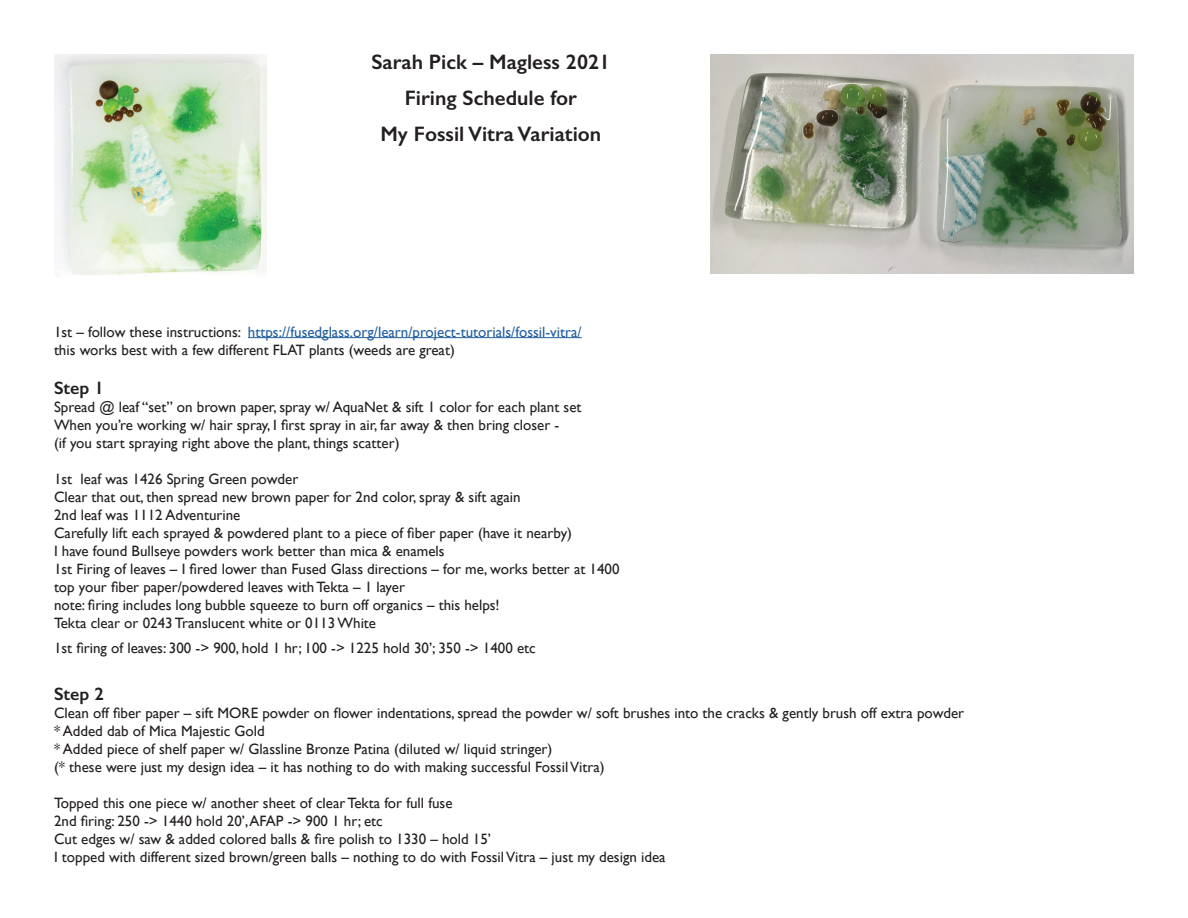
<style>
.page{position:relative;width:1188px;height:918px;background:#fff}
.page>*{position:absolute;margin:0;border:0;box-sizing:border-box;transform-origin:0 0}
.t1{font:600 21px "Gill Sans";color:#231f20}
.t2{font:600 18px "Gill Sans";color:#231f20}
.t3{font:15px "Gill Sans";color:#231f20}
.t4{font:15px "Gill Sans";color:#215e9f}
.s1{color:#231f20}
</style>
<div class="page">
<hr style="left:248px;top:337px;width:334px;height:1px;background:#215e9f">
<img style="left:54px;top:54px;width:213px;height:221px">
<img style="left:711px;top:54px;width:423px;height:219px">
<p class="t1" style="left:371px;top:49px;width:240px">Sarah Pick – Magless 2021</p>
<p class="t1" style="left:405px;top:85px;width:174px">Firing Schedule for</p>
<p class="t1" style="left:380px;top:121px;width:222px">My Fossil Vitra Variation</p>
<p class="t4" style="left:54px;top:323px;width:529px"><span class="s1">1st – follow these instructions:</span> https://fusedglass.org/learn/project-tutorials/fossil-vitra/</p>
<p class="t3" style="left:54px;top:341px;width:402px">this works best with a few different FLAT plants (weeds are great)</p>
<p class="t2" style="left:54px;top:377px;width:51px">Step 1</p>
<p class="t3" style="left:54px;top:398px;width:529px">Spread @ leaf “set” on brown paper, spray w/ AquaNet &amp; sift 1 color for each plant set</p>
<p class="t3" style="left:54px;top:416px;width:507px">When you’re working w/ hair spray, I first spray in air, far away &amp; then bring closer -</p>
<p class="t3" style="left:54px;top:434px;width:347px">(if you start spraying right above the plant, things scatter)</p>
<p class="t3" style="left:54px;top:470px;width:246px">1st leaf was 1426 Spring Green powder</p>
<p class="t3" style="left:54px;top:488px;width:468px">Clear that out, then spread new brown paper for 2nd color, spray &amp; sift again</p>
<p class="t3" style="left:54px;top:506px;width:188px">2nd leaf was 1112 Adventurine</p>
<p class="t3" style="left:54px;top:524px;width:520px">Carefully lift each sprayed &amp; powdered plant to a piece of fiber paper (have it nearby)</p>
<p class="t3" style="left:54px;top:542px;width:392px">I have found Bullseye powders work better than mica &amp; enamels</p>
<p class="t3" style="left:54px;top:560px;width:567px">1st Firing of leaves – I fired lower than Fused Glass directions – for me, works better at 1400</p>
<p class="t3" style="left:54px;top:578px;width:353px">top your fiber paper/powdered leaves with Tekta – 1 layer</p>
<p class="t3" style="left:54px;top:596px;width:447px">note: firing includes long bubble squeeze to burn off organics – this helps!</p>
<p class="t3" style="left:54px;top:614px;width:324px">Tekta clear or 0243 Translucent white or 0113 White</p>
<p class="t3" style="left:54px;top:639px;width:483px">1st firing of leaves: 300 -&gt; 900, hold 1 hr; 100 -&gt; 1225 hold 30’; 350 -&gt; 1400 etc</p>
<p class="t2" style="left:54px;top:683px;width:51px">Step 2</p>
<p class="t3" style="left:54px;top:704px;width:912px">Clean off fiber paper – sift MORE powder on flower indentations, spread the powder w/ soft brushes into the cracks &amp; gently brush off extra powder</p>
<p class="t3" style="left:54px;top:722px;width:212px">* Added dab of Mica Majestic Gold</p>
<p class="t3" style="left:54px;top:740px;width:500px">* Added piece of shelf paper w/ Glassline Bronze Patina (diluted w/ liquid stringer)</p>
<p class="t3" style="left:54px;top:758px;width:552px">(* these were just my design idea – it has nothing to do with making successful Fossil Vitra)</p>
<p class="t3" style="left:54px;top:794px;width:400px">Topped this one piece w/ another sheet of clear Tekta for full fuse</p>
<p class="t3" style="left:54px;top:812px;width:330px">2nd firing: 250 -&gt; 1440 hold 20’, AFAP -&gt; 900 1 hr; etc</p>
<p class="t3" style="left:54px;top:830px;width:439px">Cut edges w/ saw &amp; added colored balls &amp; fire polish to 1330 – hold 15’</p>
<p class="t3" style="left:54px;top:848px;width:613px">I topped with different sized brown/green balls – nothing to do with Fossil Vitra – just my design idea</p>
</div>
